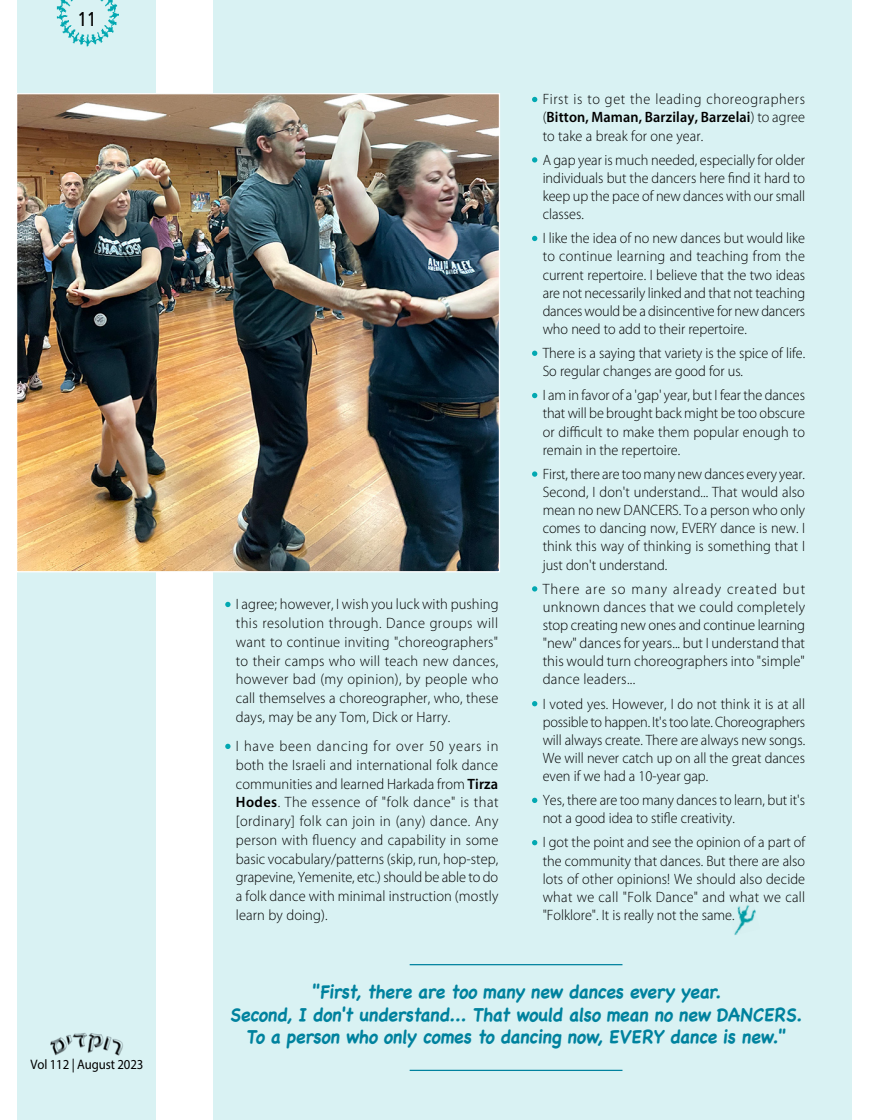
<style>
.page{position:relative;width:869px;height:1120px;background:#fff}
.page>*{position:absolute;margin:0;border:0;box-sizing:border-box;transform-origin:0 0}
.t1{font:20px "Frutiger";color:#000;scale:.85 1}
.t2{font:700 18.75px/22.5px "Chalkboard";color:#00829e;text-align:center;scale:.95 1}
.t3{font:300 15px/18.1px "Myriad Pro";color:#000;text-align:justify;scale:.95 1}
.t4{font:300 15px/18.8px "Myriad Pro";color:#000;text-align:justify;scale:.96 1}
.t5{font:300 15px/18.1px "Myriad Pro";color:#000;text-align:justify}
.t6{font:13.75px "Myriad Pro";letter-spacing:-.01em;color:#000;scale:.93 1}
.s1{font-weight:600}
</style>
<div class="page">
<div style="left:18px;top:0;width:138px;height:1120px;background:#d9f2f3"></div>
<img style="left:56px;top:0;width:62px;height:47px">
<img style="left:50px;top:1033px;width:73px;height:23px">
<div style="left:213px;top:0;width:637px;height:1120px;background:#d9f2f3"></div>
<img style="left:734px;top:905px;width:22px;height:30px">
<svg style="left:225px;top:602px;width:5px;height:5px"></svg>
<svg style="left:225px;top:744px;width:5px;height:5px"></svg>
<svg style="left:532px;top:97px;width:5px;height:5px"></svg>
<svg style="left:532px;top:157px;width:5px;height:6px"></svg>
<svg style="left:532px;top:236px;width:5px;height:5px"></svg>
<svg style="left:532px;top:351px;width:5px;height:5px"></svg>
<svg style="left:532px;top:393px;width:5px;height:5px"></svg>
<svg style="left:532px;top:471px;width:5px;height:6px"></svg>
<svg style="left:532px;top:586px;width:5px;height:5px"></svg>
<svg style="left:532px;top:701px;width:5px;height:5px"></svg>
<svg style="left:532px;top:797px;width:5px;height:6px"></svg>
<svg style="left:532px;top:840px;width:5px;height:5px"></svg>
<img style="left:18px;top:95px;width:480px;height:475px">
<hr style="left:409px;top:964px;width:213px;height:1px;background:#00829e">
<hr style="left:409px;top:1069px;width:213px;height:2px;background:#00829e">
<h1 class="t1" style="left:77px;top:7px;width:24px">11</h1>
<p class="t6" style="left:30px;top:1056px;width:123px">Vol 112 | August 2023</p>
<p class="t4" style="left:236px;top:595px;width:275px">I agree; however, I wish you luck with pushing this resolution through. Dance groups will want to continue inviting "choreographers" to their camps who will teach new dances, however bad (my opinion), by people who call themselves a choreographer, who, these days, may be any Tom, Dick or Harry.</p>
<p class="t4" style="left:236px;top:737px;width:275px">I have been dancing for over 50 years in both the Israeli and international folk dance communities and learned Harkada from <span class="s1">Tirza Hodes</span>. The essence of "folk dance" is that [ordinary] folk can join in (any) dance. Any person with fluency and capability in some basic vocabulary/patterns (skip, run, hop-step, grapevine, Yemenite, etc.) should be able to do a folk dance with minimal instruction (mostly learn by doing).</p>
<p class="t3" style="left:542px;top:90px;width:278px">First is to get the leading choreographers (<span class="s1">Bitton, Maman, Barzilay, Barzelai</span>) to agree to take a break for one year.</p>
<p class="t3" style="left:542px;top:151px;width:278px">A gap year is much needed, especially for older individuals but the dancers here find it hard to keep up the pace of new dances with our small classes.</p>
<p class="t3" style="left:542px;top:229px;width:278px">I like the idea of no new dances but would like to continue learning and teaching from the current repertoire. I believe that the two ideas are not necessarily linked and that not teaching dances would be a disincentive for new dancers who need to add to their repertoire.</p>
<p class="t3" style="left:542px;top:344px;width:278px">There is a saying that variety is the spice of life.<br>So regular changes are good for us.</p>
<p class="t3" style="left:542px;top:386px;width:277px">I am in favor of a 'gap' year, but I fear the dances that will be brought back might be too obscure or difficult to make them popular enough to remain in the repertoire.</p>
<p class="t3" style="left:542px;top:465px;width:278px">First, there are too many new dances every year.<br>Second, I don't understand... That would also mean no new DANCERS. To a person who only comes to dancing now, EVERY dance is new. I think this way of thinking is something that I just don't understand.</p>
<p class="t5" style="left:542px;top:580px;width:264px">There are so many already created but unknown dances that we could completely stop creating new ones and continue learning "new" dances for years... but I understand that this would turn choreographers into "simple" dance leaders...</p>
<p class="t3" style="left:542px;top:694px;width:278px">I voted yes. However, I do not think it is at all possible to happen. It's too late. Choreographers will always create. There are always new songs.<br>We will never catch up on all the great dances even if we had a 10-year gap.</p>
<p class="t3" style="left:542px;top:791px;width:277px">Yes, there are too many dances to learn, but it's not a good idea to stifle creativity.</p>
<p class="t3" style="left:542px;top:833px;width:278px">I got the point and see the opinion of a part of the community that dances. But there are also lots of other opinions! We should also decide what we call "Folk Dance" and what we call "Folklore". It is really not the same.</p>
<p class="t2" style="left:229px;top:980px;width:608px">"First, there are too many new dances every year.<br>Second, I don't understand... That would also mean no new DANCERS.<br>To a person who only comes to dancing now, EVERY dance is new."</p>
</div>
